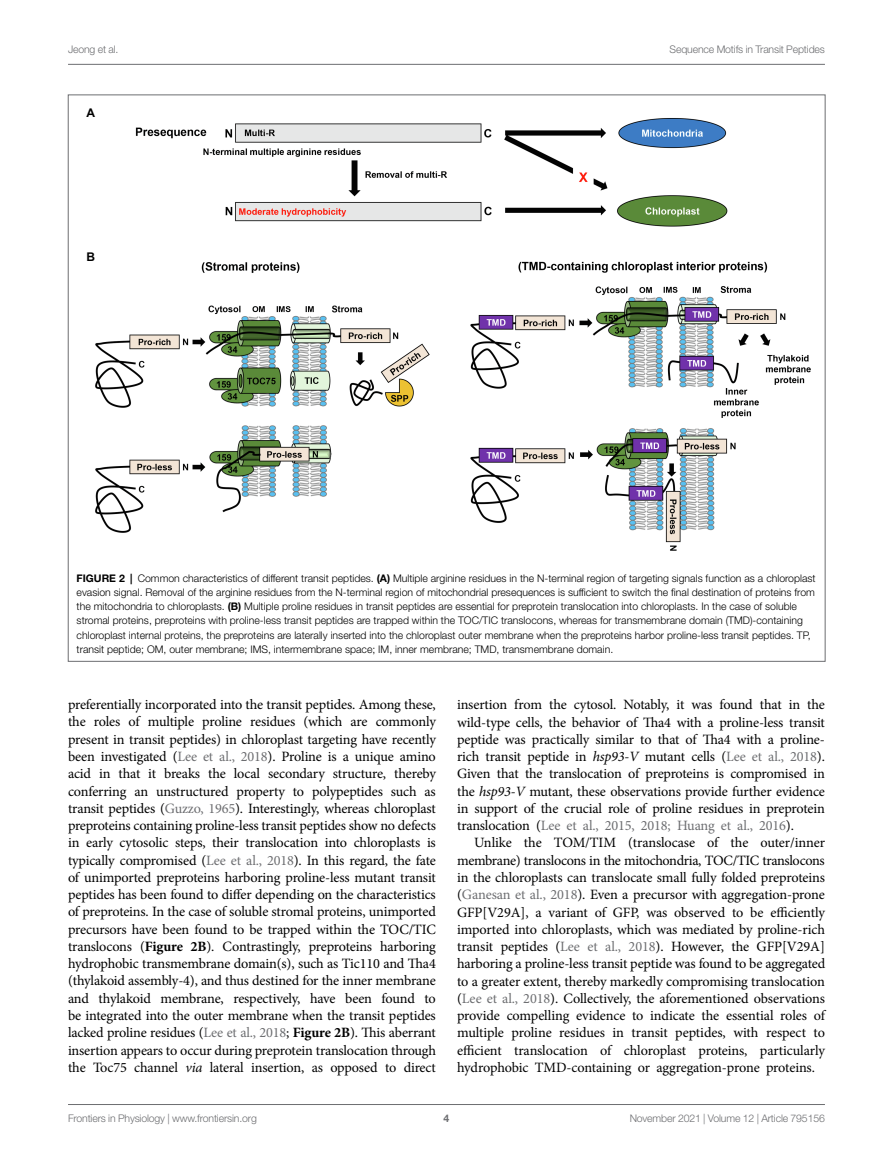
<style>
.page{position:relative;width:893px;height:1170px;background:#fff}
.page>*{position:absolute;margin:0;border:0;box-sizing:border-box;transform-origin:0 0}
.TEXT_FLUSH{font:14.25px/17.2px "Minion Pro";letter-spacing:-.01em;color:#000;text-align:justify}
.TEXT{font:14.25px/17.2px "Minion Pro";letter-spacing:-.015em;color:#000;text-align:justify}
.t1{font:700 12px "Arial";color:#000}
.FIG_LEG{font:300 10.5px/14.2px "Helvetica Neue LT Std";color:#000}
.t2{font:300 10.5px "Helvetica Neue LT Std";letter-spacing:-.015em;color:#6d6e71}
.t3{font:700 10.5px "Helvetica Neue LT Std";color:#6d6e71}
.s1{font-weight:700}
.s2{color:#6d6e71}
.s3{font-style:italic}
</style>
<div class="page">
<hr style="left:68px;top:64px;width:757px;height:1px;background:#6d6e71">
<hr style="left:68px;top:1104px;width:757px;height:1px;background:#6d6e71">
<img style="left:95px;top:118px;width:716px;height:433px">
<p class="t2" style="left:68px;top:42px;width:52px">Jeong et al.</p>
<p class="t2" style="left:670px;top:42px;width:157px">Sequence Motifs in Transit Peptides</p>
<p class="t1" style="left:86px;top:105px;width:10px">A</p>
<p class="t1" style="left:86px;top:248px;width:10px">B</p>
<p class="FIG_LEG" style="left:77px;top:570px;width:741px"><span class="s1">FIGURE 2 |</span> Common characteristics of different transit peptides. <span class="s1">(A)</span> Multiple arginine residues in the N-terminal region of targeting signals function as a chloroplast evasion signal. Removal of the arginine residues from the N-terminal region of mitochondrial presequences is sufficient to switch the final destination of proteins from the mitochondria to chloroplasts. <span class="s1">(B)</span> Multiple proline residues in transit peptides are essential for preprotein translocation into chloroplasts. In the case of soluble stromal proteins, preproteins with proline-less transit peptides are trapped within the TOC/TIC translocons, whereas for transmembrane domain (TMD)-containing chloroplast internal proteins, the preproteins are laterally inserted into the chloroplast outer membrane when the preproteins harbor proline-less transit peptides. TP, transit peptide; OM, outer membrane; IMS, intermembrane space; IM, inner membrane; TMD, transmembrane domain.</p>
<p class="TEXT_FLUSH" style="left:68px;top:696px;width:370px">preferentially incorporated into the transit peptides. Among these, the roles of multiple proline residues (which are commonly present in transit peptides) in chloroplast targeting have recently been investigated (<span class="s2">Lee et al., 2018</span>). Proline is a unique amino acid in that it breaks the local secondary structure, thereby conferring an unstructured property to polypeptides such as transit peptides (<span class="s2">Guzzo, 1965</span>). Interestingly, whereas chloroplast preproteins containing proline-less transit peptides show no defects in early cytosolic steps, their translocation into chloroplasts is typically compromised (<span class="s2">Lee et al., 2018</span>). In this regard, the fate of unimported preproteins harboring proline-less mutant transit peptides has been found to differ depending on the characteristics of preproteins. In the case of soluble stromal proteins, unimported precursors have been found to be trapped within the TOC/TIC translocons (<span class="s1">Figure 2B</span>). Contrastingly, preproteins harboring hydrophobic transmembrane domain(s), such as Tic110 and Tha4 (thylakoid assembly-4), and thus destined for the inner membrane and thylakoid membrane, respectively, have been found to be integrated into the outer membrane when the transit peptides lacked proline residues (<span class="s2">Lee et al., 2018</span>; <span class="s1">Figure 2B</span>). This aberrant insertion appears to occur during preprotein translocation through the Toc75 channel <span class="s3">via</span> lateral insertion, as opposed to direct</p>
<p class="TEXT_FLUSH" style="left:457px;top:696px;width:369px">insertion from the cytosol. Notably, it was found that in the wild-type cells, the behavior of Tha4 with a proline-less transit peptide was practically similar to that of Tha4 with a proline&shy;rich transit peptide in <span class="s3">hsp93-V</span> mutant cells (<span class="s2">Lee et al., 2018</span>).<br>Given that the translocation of preproteins is compromised in the <span class="s3">hsp93-V</span> mutant, these observations provide further evidence in support of the crucial role of proline residues in preprotein translocation (<span class="s2">Lee et al., 2015, 2018; Huang et al., 2016</span>).</p>
<p class="TEXT" style="left:457px;top:834px;width:370px;text-indent:17px">Unlike the TOM/TIM (translocase of the outer/inner membrane) translocons in the mitochondria, TOC/TIC translocons in the chloroplasts can translocate small fully folded preproteins (<span class="s2">Ganesan et al., 2018</span>). Even a precursor with aggregation-prone GFP[V29A], a variant of GFP, was observed to be efficiently imported into chloroplasts, which was mediated by proline-rich transit peptides (<span class="s2">Lee et al., 2018</span>). However, the GFP[V29A] harboring a proline-less transit peptide was found to be aggregated to a greater extent, thereby markedly compromising translocation (<span class="s2">Lee et al., 2018</span>). Collectively, the aforementioned observations provide compelling evidence to indicate the essential roles of multiple proline residues in transit peptides, with respect to efficient translocation of chloroplast proteins, particularly hydrophobic TMD-containing or aggregation-prone proteins.</p>
<p class="t2" style="left:68px;top:1111px;width:190px">Frontiers in Physiology | www.frontiersin.org</p>
<p class="t3" style="left:444px;top:1111px;width:7px">4</p>
<p class="t2" style="left:630px;top:1111px;width:197px">November 2021 | Volume 12 | Article 795156</p>
</div>
